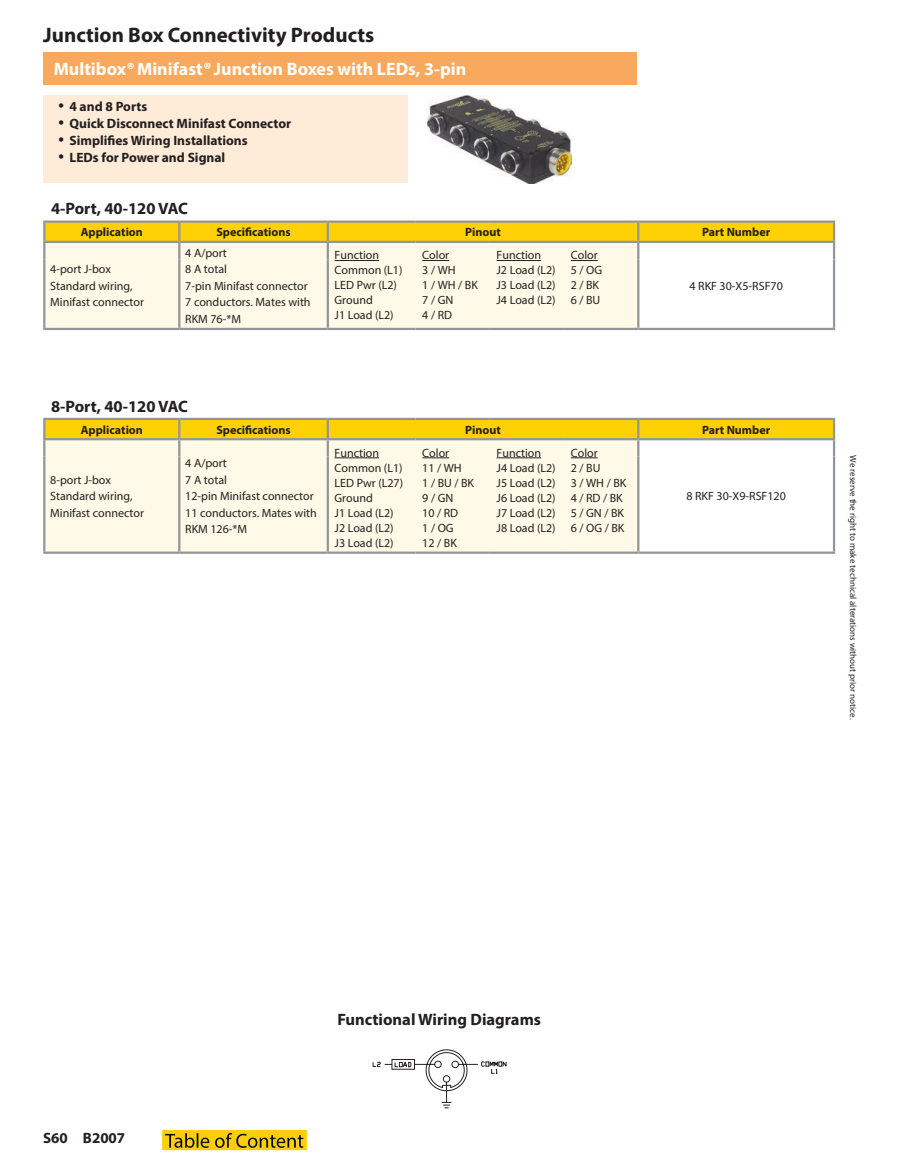
<style>
.page{position:relative;width:918px;height:1175px;background:#fff}
.page>*{position:absolute;margin:0;border:0;box-sizing:border-box;transform-origin:0 0}
.t1{font:700 21px "Myriad Pro";color:#231f20}
.Paragraph_Style10{font:700 18px "Myriad Pro";color:#fff}
.t2{font:700 16.5px "Myriad Pro";color:#231f20}
.t3{font:700 15px "Myriad Pro";color:#231f20}
.t4{font:700 13.5px "Myriad Pro";color:#231f20}
.Paragraph_Style1{font:12px/16.5px "Myriad Pro";color:#231f20}
.t5{font:700 12px "Myriad Pro";color:#231f20}
.t6{font:9px "Myriad Pro";color:#231f20}
.s1{font-style:italic}
</style>
<div class="page">
<div style="left:45px;top:261px;width:592px;height:67px;background:#fefae7"></div>
<hr style="left:43px;top:220px;width:136px;height:3px;background:#939598">
<hr style="left:179px;top:220px;width:149px;height:3px;background:#939598">
<hr style="left:328px;top:220px;width:88px;height:3px;background:#939598">
<hr style="left:416px;top:220px;width:74px;height:3px;background:#939598">
<hr style="left:490px;top:220px;width:74px;height:3px;background:#939598">
<hr style="left:564px;top:220px;width:74px;height:3px;background:#939598">
<hr style="left:638px;top:220px;width:197px;height:3px;background:#939598">
<hr style="left:43px;top:259px;width:2px;height:69px;background:#939598">
<hr style="left:178px;top:259px;width:2px;height:69px;background:#939598">
<hr style="left:327px;top:259px;width:2px;height:69px;background:#939598">
<hr style="left:43px;top:328px;width:136px;height:2px;background:#939598">
<hr style="left:179px;top:328px;width:149px;height:2px;background:#939598">
<hr style="left:328px;top:328px;width:88px;height:2px;background:#939598">
<hr style="left:416px;top:328px;width:74px;height:2px;background:#939598">
<hr style="left:490px;top:328px;width:74px;height:2px;background:#939598">
<hr style="left:564px;top:328px;width:74px;height:2px;background:#939598">
<hr style="left:833px;top:259px;width:2px;height:69px;background:#939598">
<hr style="left:637px;top:259px;width:2px;height:69px;background:#939598">
<hr style="left:638px;top:328px;width:197px;height:2px;background:#939598">
<svg style="left:43px;top:222px;width:792px;height:39px;background:#f3dd7a"></svg>
<div style="left:45px;top:458px;width:592px;height:93px;background:#fefae7"></div>
<hr style="left:43px;top:418px;width:136px;height:2px;background:#939598">
<hr style="left:179px;top:418px;width:149px;height:2px;background:#939598">
<hr style="left:328px;top:418px;width:88px;height:2px;background:#939598">
<hr style="left:416px;top:418px;width:74px;height:2px;background:#939598">
<hr style="left:490px;top:418px;width:74px;height:2px;background:#939598">
<hr style="left:564px;top:418px;width:74px;height:2px;background:#939598">
<hr style="left:638px;top:418px;width:197px;height:2px;background:#939598">
<hr style="left:43px;top:456px;width:2px;height:95px;background:#939598">
<hr style="left:178px;top:456px;width:2px;height:95px;background:#939598">
<hr style="left:327px;top:456px;width:2px;height:95px;background:#939598">
<hr style="left:43px;top:551px;width:136px;height:3px;background:#939598">
<hr style="left:179px;top:551px;width:149px;height:3px;background:#939598">
<hr style="left:328px;top:551px;width:88px;height:3px;background:#939598">
<hr style="left:416px;top:551px;width:74px;height:3px;background:#939598">
<hr style="left:490px;top:551px;width:74px;height:3px;background:#939598">
<hr style="left:564px;top:551px;width:74px;height:3px;background:#939598">
<hr style="left:833px;top:456px;width:2px;height:95px;background:#939598">
<hr style="left:637px;top:456px;width:2px;height:95px;background:#939598">
<hr style="left:638px;top:551px;width:197px;height:3px;background:#939598">
<svg style="left:43px;top:419px;width:792px;height:39px;background:#f2dd7a"></svg>
<svg style="left:372px;top:1049px;width:135px;height:59px"></svg>
<div style="left:43px;top:52px;width:594px;height:32px;background:#f9a95d"></div>
<img style="left:427px;top:96px;width:144px;height:87px">
<div style="left:43px;top:96px;width:365px;height:87px;background:#feebd8"></div>
<img style="left:163px;top:1130px;width:144px;height:21px">
<h1 class="t1" style="left:43px;top:21px;width:333px">Junction Box Connectivity Products</h1>
<p class="Paragraph_Style10" style="left:54px;top:57px;width:414px">Multibox<span class="s1">®</span> Minifast<span class="s1">®</span> Junction Boxes with LEDs, 3-pin</p>
<p class="t4" style="left:69px;top:98px;width:79px">4 and 8 Ports</p>
<p class="t4" style="left:69px;top:114px;width:223px">Quick Disconnect Minifast Connector</p>
<p class="t4" style="left:69px;top:131px;width:180px">Simplifies Wiring Installations</p>
<p class="t4" style="left:69px;top:148px;width:157px">LEDs for Power and Signal</p>
<p class="t2" style="left:51px;top:198px;width:138px">4-Port, 40-120 VAC</p>
<p class="t5" style="left:81px;top:224px;width:64px">Application</p>
<p class="t5" style="left:216px;top:224px;width:76px">Specifications</p>
<p class="t5" style="left:465px;top:224px;width:37px">Pinout</p>
<p class="t5" style="left:702px;top:224px;width:70px">Part Number</p>
<p class="Paragraph_Style1" style="left:50px;top:261px;width:62px">4-port J-box</p>
<p class="Paragraph_Style1" style="left:50px;top:277px;width:84px">Standard wiring,</p>
<p class="Paragraph_Style1" style="left:50px;top:294px;width:95px">Minifast connector</p>
<p class="Paragraph_Style1" style="left:185px;top:244px;width:43px">4 A/port</p>
<p class="Paragraph_Style1" style="left:185px;top:261px;width:43px">8 A total</p>
<p class="Paragraph_Style1" style="left:185px;top:277px;width:124px">7-pin Minifast connector</p>
<p class="Paragraph_Style1" style="left:185px;top:294px;width:127px">7 conductors. Mates with<br>RKM 76-*M</p>
<p class="Paragraph_Style1" style="left:335px;top:247px;width:46px">Function</p>
<p class="Paragraph_Style1" style="left:422px;top:247px;width:28px">Color</p>
<p class="Paragraph_Style1" style="left:497px;top:247px;width:46px">Function</p>
<p class="Paragraph_Style1" style="left:571px;top:247px;width:28px">Color</p>
<p class="Paragraph_Style1" style="left:497px;top:262px;width:61px">J2 Load (L2)</p>
<p class="Paragraph_Style1" style="left:497px;top:277px;width:61px">J3 Load (L2)</p>
<p class="Paragraph_Style1" style="left:497px;top:292px;width:61px">J4 Load (L2)</p>
<p class="Paragraph_Style1" style="left:335px;top:262px;width:69px">Common (L1)</p>
<p class="Paragraph_Style1" style="left:335px;top:277px;width:64px">LED Pwr (L2)</p>
<p class="Paragraph_Style1" style="left:335px;top:292px;width:40px">Ground</p>
<p class="Paragraph_Style1" style="left:335px;top:307px;width:61px">J1 Load (L2)</p>
<p class="Paragraph_Style1" style="left:422px;top:262px;width:35px">3 / WH</p>
<p class="Paragraph_Style1" style="left:422px;top:277px;width:57px">1 / WH / BK</p>
<p class="Paragraph_Style1" style="left:422px;top:292px;width:33px">7 / GN</p>
<p class="Paragraph_Style1" style="left:422px;top:307px;width:31px">4 / RD</p>
<p class="Paragraph_Style1" style="left:571px;top:262px;width:33px">5 / OG</p>
<p class="Paragraph_Style1" style="left:571px;top:277px;width:30px">2 / BK</p>
<p class="Paragraph_Style1" style="left:571px;top:292px;width:31px">6 / BU</p>
<p class="Paragraph_Style1" style="left:690px;top:277px;width:95px">4 RKF 30-X5-RSF70</p>
<p class="t2" style="left:51px;top:395px;width:138px">8-Port, 40-120 VAC</p>
<p class="t5" style="left:81px;top:422px;width:64px">Application</p>
<p class="t5" style="left:216px;top:422px;width:76px">Specifications</p>
<p class="t5" style="left:465px;top:422px;width:37px">Pinout</p>
<p class="t5" style="left:702px;top:422px;width:70px">Part Number</p>
<p class="Paragraph_Style1" style="left:50px;top:471px;width:62px">8-port J-box</p>
<p class="Paragraph_Style1" style="left:50px;top:488px;width:84px">Standard wiring,</p>
<p class="Paragraph_Style1" style="left:50px;top:504px;width:95px">Minifast connector</p>
<p class="Paragraph_Style1" style="left:335px;top:444px;width:46px">Function</p>
<p class="Paragraph_Style1" style="left:422px;top:444px;width:28px">Color</p>
<p class="Paragraph_Style1" style="left:497px;top:444px;width:46px">Function</p>
<p class="Paragraph_Style1" style="left:571px;top:444px;width:28px">Color</p>
<p class="Paragraph_Style1" style="left:185px;top:455px;width:43px">4 A/port</p>
<p class="Paragraph_Style1" style="left:185px;top:471px;width:43px">7 A total</p>
<p class="Paragraph_Style1" style="left:185px;top:488px;width:130px">12-pin Minifast connector</p>
<p class="Paragraph_Style1" style="left:185px;top:504px;width:133px">11 conductors. Mates with<br>RKM 126-*M</p>
<p class="Paragraph_Style1" style="left:497px;top:459px;width:61px">J4 Load (L2)</p>
<p class="Paragraph_Style1" style="left:497px;top:474px;width:61px">J5 Load (L2)</p>
<p class="Paragraph_Style1" style="left:497px;top:489px;width:61px">J6 Load (L2)</p>
<p class="Paragraph_Style1" style="left:497px;top:504px;width:61px">J7 Load (L2)</p>
<p class="Paragraph_Style1" style="left:497px;top:519px;width:61px">J8 Load (L2)</p>
<p class="Paragraph_Style1" style="left:335px;top:459px;width:69px">Common (L1)</p>
<p class="Paragraph_Style1" style="left:335px;top:474px;width:70px">LED Pwr (L27)</p>
<p class="Paragraph_Style1" style="left:335px;top:489px;width:40px">Ground</p>
<p class="Paragraph_Style1" style="left:335px;top:504px;width:61px">J1 Load (L2)</p>
<p class="Paragraph_Style1" style="left:335px;top:519px;width:61px">J2 Load (L2)</p>
<p class="Paragraph_Style1" style="left:335px;top:534px;width:61px">J3 Load (L2)</p>
<p class="Paragraph_Style1" style="left:422px;top:459px;width:41px">11 / WH</p>
<p class="Paragraph_Style1" style="left:422px;top:474px;width:53px">1 / BU / BK</p>
<p class="Paragraph_Style1" style="left:422px;top:489px;width:33px">9 / GN</p>
<p class="Paragraph_Style1" style="left:422px;top:504px;width:37px">10 / RD</p>
<p class="Paragraph_Style1" style="left:422px;top:519px;width:33px">1 / OG</p>
<p class="Paragraph_Style1" style="left:422px;top:534px;width:36px">12 / BK</p>
<p class="Paragraph_Style1" style="left:571px;top:459px;width:31px">2 / BU</p>
<p class="Paragraph_Style1" style="left:571px;top:474px;width:57px">3 / WH / BK</p>
<p class="Paragraph_Style1" style="left:571px;top:489px;width:54px">4 / RD / BK</p>
<p class="Paragraph_Style1" style="left:571px;top:504px;width:55px">5 / GN / BK</p>
<p class="Paragraph_Style1" style="left:571px;top:519px;width:55px">6 / OG / BK</p>
<p class="Paragraph_Style1" style="left:686px;top:488px;width:101px">8 RKF 30-X9-RSF120</p>
<p class="t6" style="left:859px;top:455px;width:265px;rotate:90deg">We reserve the right to make technical alterations without prior notice.</p>
<p class="t3" style="left:43px;top:1128px;width:84px">S60 B2007</p>
<p class="t2" style="left:337px;top:1008px;width:205px">Functional Wiring Diagrams</p>
</div>
